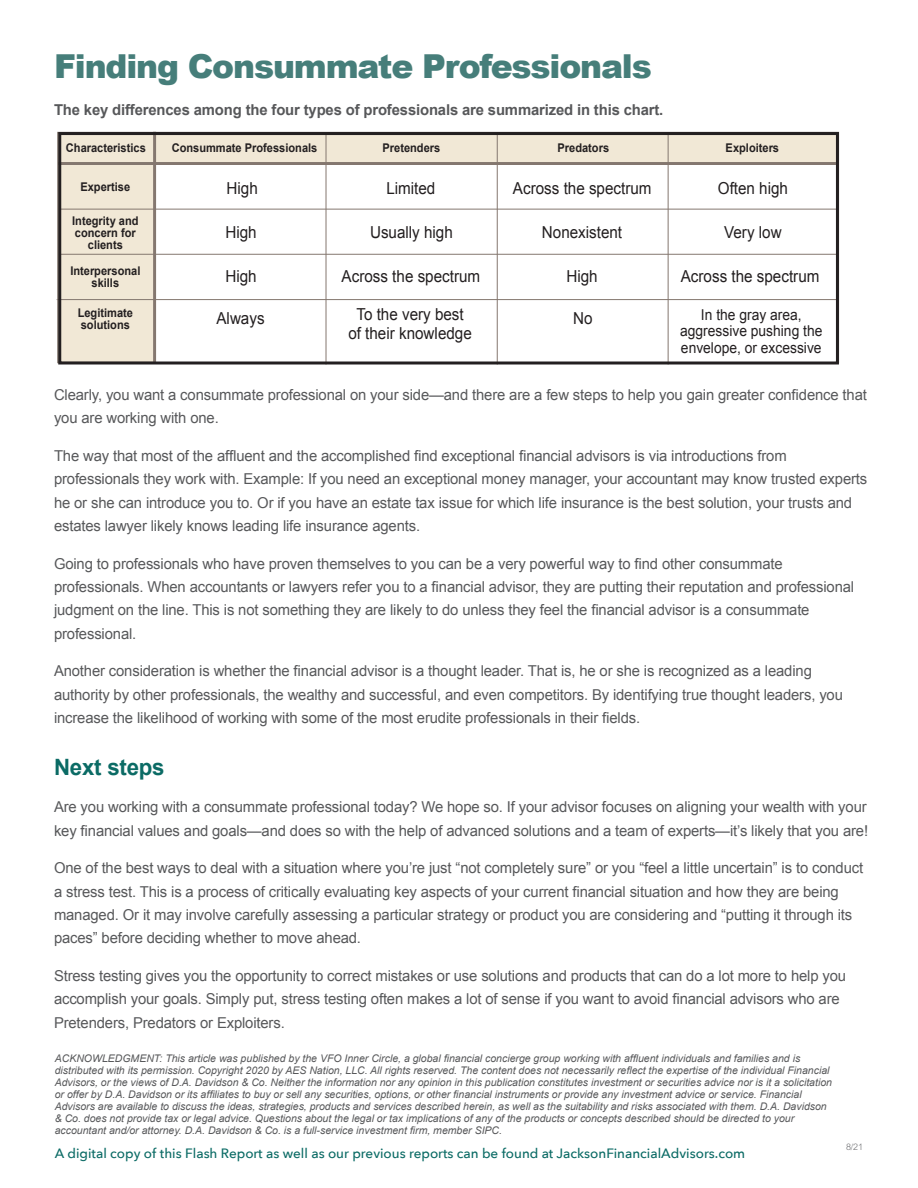
<style>
.page{position:relative;width:918px;height:1188px;background:#fff}
.page>*{position:absolute;margin:0;border:0;box-sizing:border-box;transform-origin:0 0}
.t1{font:900 33px "Arial";letter-spacing:-.035em;color:#467e7a}
.t2{font:700 22.5px "Arial";letter-spacing:-.01em;color:#0b6b65}
.t3{font:16.5px/19.5px "Arial";color:#231f20;text-align:center;scale:.92 1}
.t4{font:15px/23.4px "Arial";letter-spacing:-.01em;color:#57585a}
.t5{font:700 15px "Arial";letter-spacing:-.01em;color:#57585a}
.t6{font:15px/16.5px "Arial";color:#231f20;text-align:center;scale:.92 1}
.t7{font:500 13.5px "Avenir Next";color:#0b6b65}
.t8{font:700 12px/12px "Arial";color:#231f20;text-align:center;scale:.92 1}
.t9{font:italic 10.5px/12px "Arial";color:#57585a}
.t10{font:300 9px "Arial MT Std";color:#6c6d70}
</style>
<div class="page">
<div style="left:57px;top:132px;width:782px;height:231px;background:#f1e8d6;border:1px solid #84776f"></div>
<div style="left:156px;top:300px;width:682px;height:64px;background:#fff"></div>
<div style="left:156px;top:163px;width:682px;height:46px;background:#fff"></div>
<div style="left:156px;top:209px;width:682px;height:45px;background:#fff"></div>
<div style="left:156px;top:254px;width:682px;height:46px;background:#fff"></div>
<hr style="left:59px;top:209px;width:780px;height:1px;background:#84776f">
<hr style="left:58px;top:162px;width:778px;height:3px;background:#84776f">
<hr style="left:59px;top:254px;width:780px;height:1px;background:#84776f">
<hr style="left:57px;top:299px;width:779px;height:1px;background:#84776f">
<hr style="left:153px;top:132px;width:3px;height:231px;background:#84776f">
<hr style="left:326px;top:133px;width:1px;height:232px;background:#84776f">
<hr style="left:497px;top:133px;width:1px;height:232px;background:#84776f">
<hr style="left:668px;top:133px;width:1px;height:232px;background:#84776f">
<div style="left:58px;top:132px;width:781px;height:232px;border:3px solid #231f20"></div>
<h1 class="t1" style="left:54px;top:47px;width:599px">Finding Consummate Professionals</h1>
<p class="t5" style="left:54px;top:100px;width:611px">The key differences among the four types of professionals are summarized in this chart.</p>
<p class="t8" style="left:172px;top:143px;width:160px">Consummate Professionals</p>
<p class="t8" style="left:383px;top:143px;width:64px">Pretenders</p>
<p class="t8" style="left:558px;top:143px;width:58px">Predators</p>
<p class="t8" style="left:726px;top:143px;width:60px">Exploiters</p>
<p class="t8" style="left:66px;top:143px;width:88px">Characteristics</p>
<p class="t8" style="left:80px;top:181px;width:56px">Expertise</p>
<p class="t3" style="left:227px;top:179px;width:35px">High</p>
<p class="t3" style="left:225px;top:222px;width:35px">High</p>
<p class="t3" style="left:225px;top:267px;width:35px">High</p>
<p class="t3" style="left:216px;top:308px;width:54px">Always</p>
<p class="t3" style="left:718px;top:179px;width:78px">Often high</p>
<p class="t3" style="left:724px;top:222px;width:64px">Very low</p>
<p class="t3" style="left:681px;top:267px;width:152px">Across the spectrum</p>
<p class="t6" style="left:680px;top:306px;width:156px">In the gray area, aggressive pushing the envelope, or excessive</p>
<p class="t3" style="left:386px;top:179px;width:55px">Limited</p>
<p class="t3" style="left:370px;top:222px;width:92px">Usually high</p>
<p class="t3" style="left:342px;top:267px;width:152px">Across the spectrum</p>
<p class="t3" style="left:348px;top:304px;width:136px">To the very best of their knowledge</p>
<p class="t3" style="left:513px;top:179px;width:152px">Across the spectrum</p>
<p class="t3" style="left:542px;top:222px;width:89px">Nonexistent</p>
<p class="t3" style="left:566px;top:267px;width:35px">High</p>
<p class="t3" style="left:573px;top:308px;width:23px">No</p>
<p class="t8" style="left:72px;top:215px;width:74px">Integrity and concern for clients</p>
<p class="t8" style="left:70px;top:265px;width:78px">Interpersonal skills</p>
<p class="t8" style="left:78px;top:307px;width:62px;text-align:left">Legitimate solutions</p>
<p class="t4" style="left:54px;top:383px;width:814px">Clearly, you want a consummate professional on your side—and there are a few steps to help you gain greater confidence that you are working with one.</p>
<p class="t4" style="left:54px;top:444px;width:815px">The way that most of the affluent and the accomplished find exceptional financial advisors is via introductions from professionals they work with. Example: If you need an exceptional money manager, your accountant may know trusted experts he or she can introduce you to. Or if you have an estate tax issue for which life insurance is the best solution, your trusts and estates lawyer likely knows leading life insurance agents.</p>
<p class="t4" style="left:54px;top:552px;width:802px">Going to professionals who have proven themselves to you can be a very powerful way to find other consummate professionals. When accountants or lawyers refer you to a financial advisor, they are putting their reputation and professional judgment on the line. This is not something they are likely to do unless they feel the financial advisor is a consummate professional.</p>
<p class="t4" style="left:54px;top:659px;width:790px">Another consideration is whether the financial advisor is a thought leader. That is, he or she is recognized as a leading authority by other professionals, the wealthy and successful, and even competitors. By identifying true thought leaders, you increase the likelihood of working with some of the most erudite professionals in their fields.</p>
<h2 class="t2" style="left:54px;top:752px;width:112px">Next steps</h2>
<p class="t4" style="left:54px;top:796px;width:816px">Are you working with a consummate professional today? We hope so. If your advisor focuses on aligning your wealth with your key financial values and goals—and does so with the help of advanced solutions and a team of experts—it’s likely that you are!</p>
<p class="t4" style="left:54px;top:856px;width:811px">One of the best ways to deal with a situation where you’re just “not completely sure” or you “feel a little uncertain” is to conduct a stress test. This is a process of critically evaluating key aspects of your current financial situation and how they are being managed. Or it may involve carefully assessing a particular strategy or product you are considering and “putting it through its paces” before deciding whether to move ahead.</p>
<p class="t4" style="left:54px;top:964px;width:794px">Stress testing gives you the opportunity to correct mistakes or use solutions and products that can do a lot more to help you accomplish your goals. Simply put, stress testing often makes a lot of sense if you want to avoid financial advisors who are<br>Pretenders, Predators or Exploiters.</p>
<p class="t9" style="left:55px;top:1052px;width:779px">ACKNOWLEDGMENT: This article was published by the VFO Inner Circle, a global financial concierge group working with affluent individuals and families and is distributed with its permission. Copyright 2020 by AES Nation, LLC. All rights reserved. The content does not necessarily reflect the expertise of the individual Financial Advisors, or the views of D.A. Davidson &amp; Co. Neither the information nor any opinion in this publication constitutes investment or securities advice nor is it a solicitation or offer by D.A. Davidson or its affiliates to buy or sell any securities, options, or other financial instruments or provide any investment advice or service. Financial Advisors are available to discuss the ideas, strategies, products and services described herein, as well as the suitability and risks associated with them. D.A. Davidson &amp; Co. does not provide tax or legal advice. Questions about the legal or tax implications of any of the products or concepts described should be directed to your accountant and/or attorney. D.A. Davidson &amp; Co. is a full-service investment firm, member SIPC.</p>
<p class="t7" style="left:55px;top:1141px;width:692px">A digital copy of this Flash Report as well as our previous reports can be found at JacksonFinancialAdvisors.com</p>
<p class="t10" style="left:846px;top:1142px;width:19px">8/21</p>
</div>
